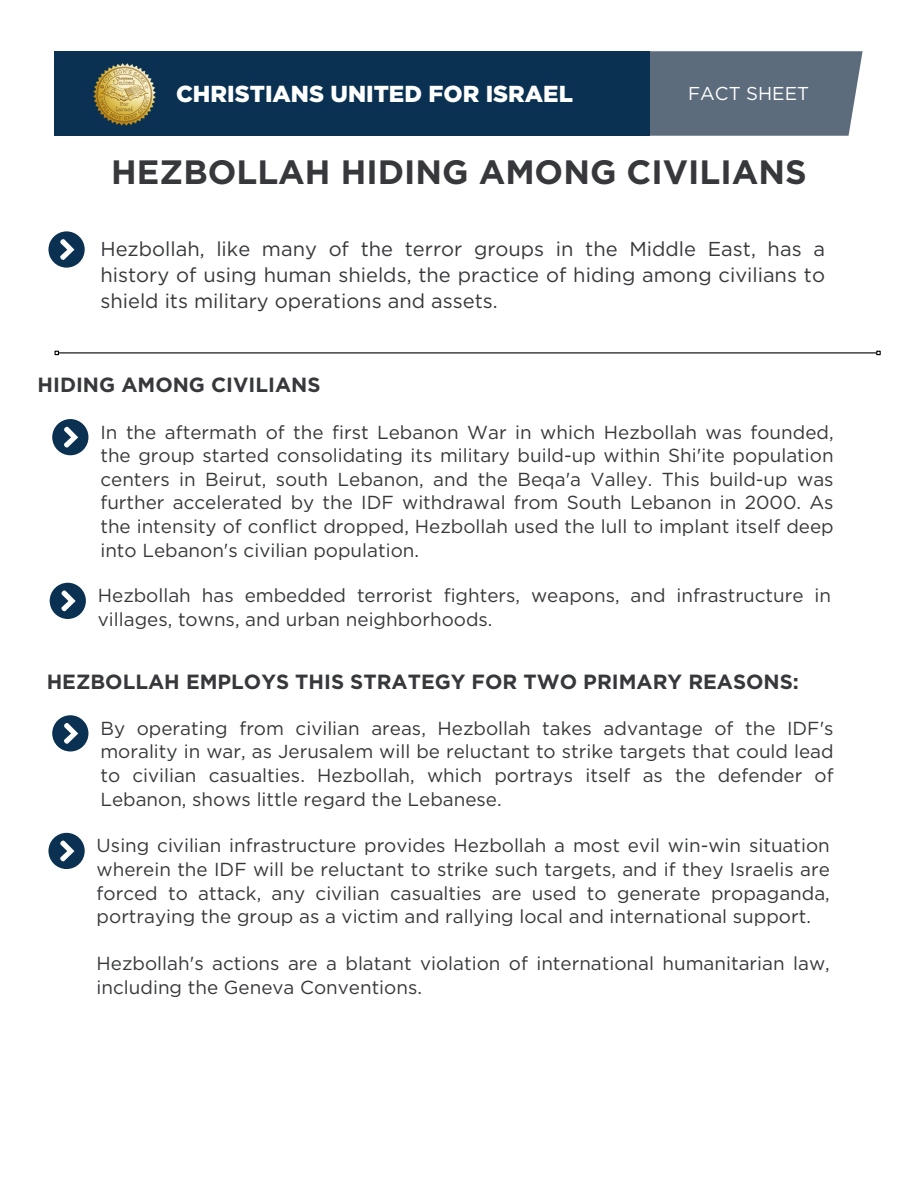
<style>
.page{position:relative;width:918px;height:1188px;background:#fff}
.page>*{position:absolute;margin:0;border:0;box-sizing:border-box;transform-origin:0 0}
.t1{font:700 33.75px "Gotham";color:#37383b}
.t2{font:900 23.1px "Gotham";color:#fff}
.t3{font:700 20.55px "Gotham";color:#37383b}
.t4{font:20.1px/25.8px "Gotham";color:#37383b;text-align:justify}
.t5{font:18.9px/23.7px "Gotham";color:#37383b;text-align:justify}
.t6{font:18.6px "Gotham";color:#fff}
</style>
<div class="page">
<div style="left:650px;top:51px;width:212px;height:85px;background:#5c6c7d"></div>
<div style="left:55px;top:51px;width:595px;height:85px;background:#0a3151"></div>
<img style="left:94px;top:63px;width:62px;height:62px">
<div style="left:48px;top:231px;width:37px;height:37px;background:#0a3151;border-radius:50%"></div>
<svg style="left:60px;top:239px;width:14px;height:21px"></svg>
<div style="left:52px;top:419px;width:36px;height:36px;background:#0a3151;border-radius:50%"></div>
<svg style="left:64px;top:426px;width:14px;height:22px"></svg>
<hr style="left:59px;top:352px;width:818px;height:1px;background:#000">
<svg style="left:55px;top:351px;width:4px;height:4px"></svg>
<svg style="left:876px;top:351px;width:5px;height:4px"></svg>
<div style="left:50px;top:583px;width:36px;height:36px;background:#0a3151;border-radius:50%"></div>
<svg style="left:61px;top:590px;width:15px;height:22px"></svg>
<div style="left:52px;top:715px;width:36px;height:37px;background:#0a3151;border-radius:50%"></div>
<svg style="left:64px;top:723px;width:14px;height:21px"></svg>
<div style="left:48px;top:833px;width:37px;height:36px;background:#0a3151;border-radius:50%"></div>
<svg style="left:60px;top:840px;width:14px;height:22px"></svg>
<h2 class="t2" style="left:176px;top:80px;width:398px">CHRISTIANS UNITED FOR ISRAEL</h2>
<p class="t6" style="left:688px;top:82px;width:123px">FACT SHEET</p>
<h4 class="t1" style="left:111px;top:151px;width:697px">HEZBOLLAH HIDING AMONG CIVILIANS</h4>
<h1 class="t4" style="left:100px;top:236px;width:726px">Hezbollah, like many of the terror groups in the Middle East, has a history of using human shields, the practice of hiding among civilians to shield its military operations and assets.</h1>
<p class="t3" style="left:38px;top:372px;width:284px">HIDING AMONG CIVILIANS</p>
<p class="t5" style="left:100px;top:420px;width:735px">In the aftermath of the first Lebanon War in which Hezbollah was founded, the group started consolidating its military build-up within Shi'ite population centers in Beirut, south Lebanon, and the Beqa'a Valley. This build-up was further accelerated by the IDF withdrawal from South Lebanon in 2000. As the intensity of conflict dropped, Hezbollah used the lull to implant itself deep into Lebanon's civilian population.</p>
<h3 class="t5" style="left:98px;top:584px;width:735px">Hezbollah has embedded terrorist fighters, weapons, and infrastructure in villages, towns, and urban neighborhoods.</h3>
<p class="t3" style="left:47px;top:669px;width:754px">HEZBOLLAH EMPLOYS THIS STRATEGY FOR TWO PRIMARY REASONS:</p>
<p class="t5" style="left:100px;top:716px;width:735px">By operating from civilian areas, Hezbollah takes advantage of the IDF's morality in war, as Jerusalem will be reluctant to strike targets that could lead to civilian casualties. Hezbollah, which portrays itself as the defender of Lebanon, shows little regard the Lebanese.</p>
<p class="t5" style="left:97px;top:834px;width:735px">Using civilian infrastructure provides Hezbollah a most evil win-win situation wherein the IDF will be reluctant to strike such targets, and if they Israelis are forced to attack, any civilian casualties are used to generate propaganda, portraying the group as a victim and rallying local and international support.</p>
<p class="t5" style="left:97px;top:952px;width:735px">Hezbollah's actions are a blatant violation of international humanitarian law, including the Geneva Conventions.</p>
</div>
